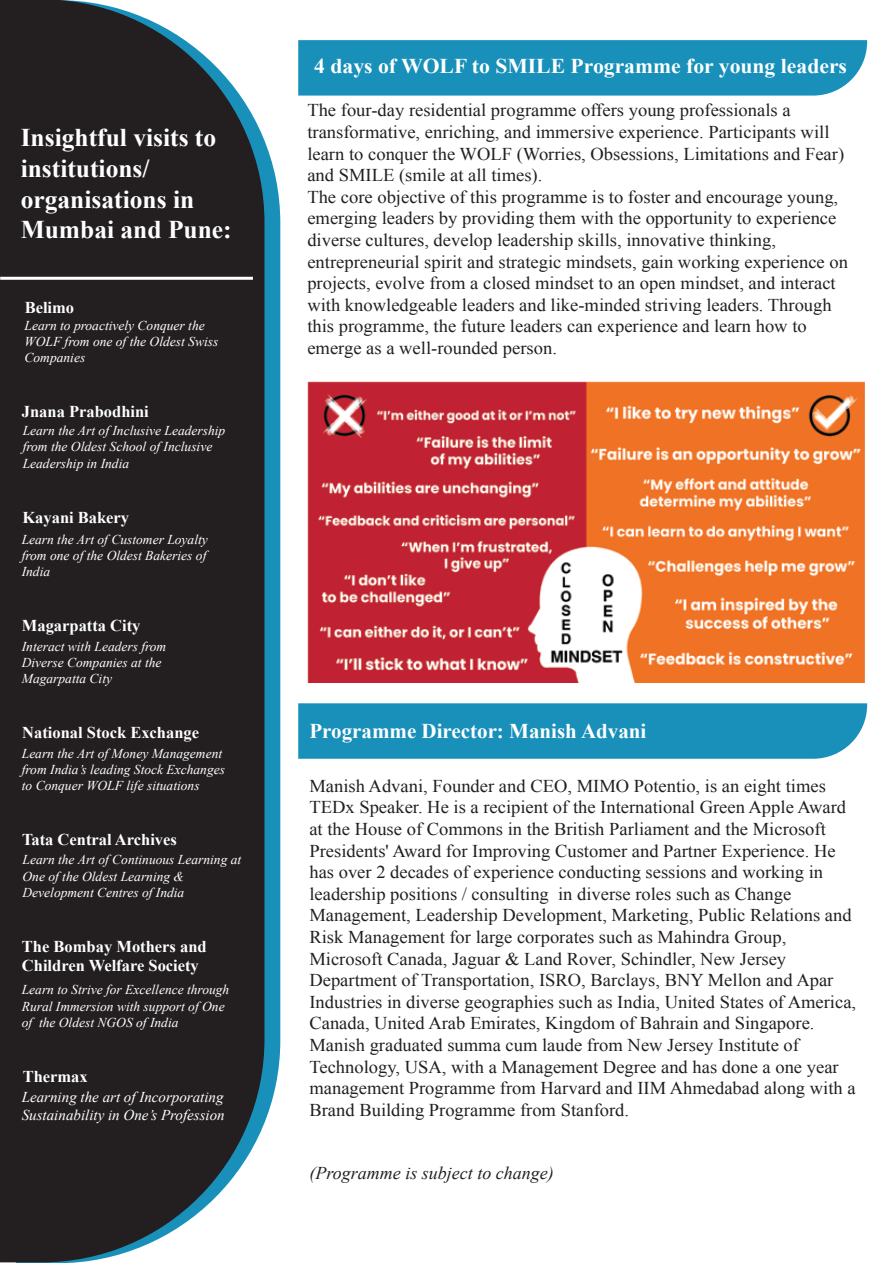
<style>
.page{position:relative;width:893px;height:1263px;background:#fff}
.page>*{position:absolute;margin:0;border:0;box-sizing:border-box;transform-origin:0 0}
.t1{font:700 25.5px/30.6px "Times New Roman";color:#fff}
.t2{font:700 21px "Times New Roman";color:#fff}
.t3{font:18px/21.6px "Times New Roman";color:#231f20}
.t4{font:italic 18px "Times New Roman";color:#231f20}
.t5{font:700 16.5px/19.5px "Times New Roman";color:#fff}
.t6{font:italic 15px/18px "Times New Roman";color:#fff}
.t7{font:italic 13.5px/16.2px "Times New Roman";color:#fff}
</style>
<div class="page">
<div style="left:298px;top:40px;width:569px;height:56px;background:#1890ba"></div>
<div style="left:298px;top:703px;width:569px;height:56px;background:#1890ba"></div>
<svg style="left:16px;top:139px;width:264px;height:1124px;fill:#1890ba"></svg>
<div style="left:0;top:0;width:264px;height:1262px;background:#231f20"></div>
<hr style="left:0;top:277px;width:253px;height:3px;background:#fff">
<img style="left:307px;top:381px;width:558px;height:301px">
<h1 class="t1" style="left:21px;top:122px;width:213px">Insightful visits to institutions/ organisations in<br>Mumbai and Pune:</h1>
<p class="t5" style="left:25px;top:297px;width:51px">Belimo</p>
<p class="t7" style="left:25px;top:317px;width:195px">Learn to proactively Conquer the<br>WOLF from one of the Oldest Swiss<br>Companies</p>
<p class="t5" style="left:22px;top:401px;width:129px">Jnana Prabodhini</p>
<p class="t7" style="left:23px;top:422px;width:204px">Learn the Art of Inclusive Leadership from the Oldest School of Inclusive<br>Leadership in India</p>
<p class="t5" style="left:22px;top:507px;width:108px">Kayani Bakery</p>
<p class="t7" style="left:22px;top:531px;width:188px;text-align:justify">Learn the Art of Customer Loyalty from one of the Oldest Bakeries of India</p>
<p class="t5" style="left:22px;top:616px;width:120px">Magarpatta City</p>
<p class="t7" style="left:22px;top:638px;width:146px">Interact with Leaders from<br>Diverse Companies at the<br>Magarpatta City</p>
<p class="t5" style="left:22px;top:723px;width:178px">National Stock Exchange</p>
<p class="t7" style="left:22px;top:745px;width:205px">Learn the Art of Money Management from India’s leading Stock Exchanges to Conquer WOLF life situations</p>
<p class="t5" style="left:22px;top:830px;width:156px">Tata Central Archives</p>
<p class="t7" style="left:23px;top:851px;width:220px">Learn the Art of Continuous Learning at<br>One of the Oldest Learning &amp;<br>Development Centres of India</p>
<p class="t5" style="left:22px;top:936px;width:186px">The Bombay Mothers and<br>Children Welfare Society</p>
<p class="t7" style="left:22px;top:981px;width:209px">Learn to Strive for Excellence through<br>Rural Immersion with support of One of the Oldest NGOS of India</p>
<p class="t5" style="left:23px;top:1066px;width:67px">Thermax</p>
<p class="t6" style="left:22px;top:1088px;width:204px">Learning the art of Incorporating<br>Sustainability in One’s Profession</p>
<p class="t2" style="left:314px;top:52px;width:534px">4 days of WOLF to SMILE Programme for young leaders</p>
<p class="t3" style="left:307px;top:99px;width:542px">The four-day residential programme offers young professionals a transformative, enriching, and immersive experience. Participants will learn to conquer the WOLF (Worries, Obsessions, Limitations and Fear) and SMILE (smile at all times).<br>The core objective of this programme is to foster and encourage young, emerging leaders by providing them with the opportunity to experience diverse cultures, develop leadership skills, innovative thinking, entrepreneurial spirit and strategic mindsets, gain working experience on projects, evolve from a closed mindset to an open mindset, and interact with knowledgeable leaders and like-minded striving leaders. Through this programme, the future leaders can experience and learn how to emerge as a well-rounded person.</p>
<p class="t2" style="left:309px;top:716px;width:338px">Programme Director: Manish Advani</p>
<p class="t3" style="left:309px;top:775px;width:548px">Manish Advani, Founder and CEO, MIMO Potentio, is an eight times TEDx Speaker. He is a recipient of the International Green Apple Award at the House of Commons in the British Parliament and the Microsoft Presidents' Award for Improving Customer and Partner Experience. He has over 2 decades of experience conducting sessions and working in leadership positions / consulting in diverse roles such as Change Management, Leadership Development, Marketing, Public Relations and Risk Management for large corporates such as Mahindra Group, Microsoft Canada, Jaguar &amp; Land Rover, Schindler, New Jersey Department of Transportation, ISRO, Barclays, BNY Mellon and Apar Industries in diverse geographies such as India, United States of America, Canada, United Arab Emirates, Kingdom of Bahrain and Singapore.<br>Manish graduated summa cum laude from New Jersey Institute of Technology, USA, with a Management Degree and has done a one year management Programme from Harvard and IIM Ahmedabad along with a Brand Building Programme from Stanford.</p>
<p class="t4" style="left:310px;top:1161px;width:246px">(Programme is subject to change)</p>
</div>
